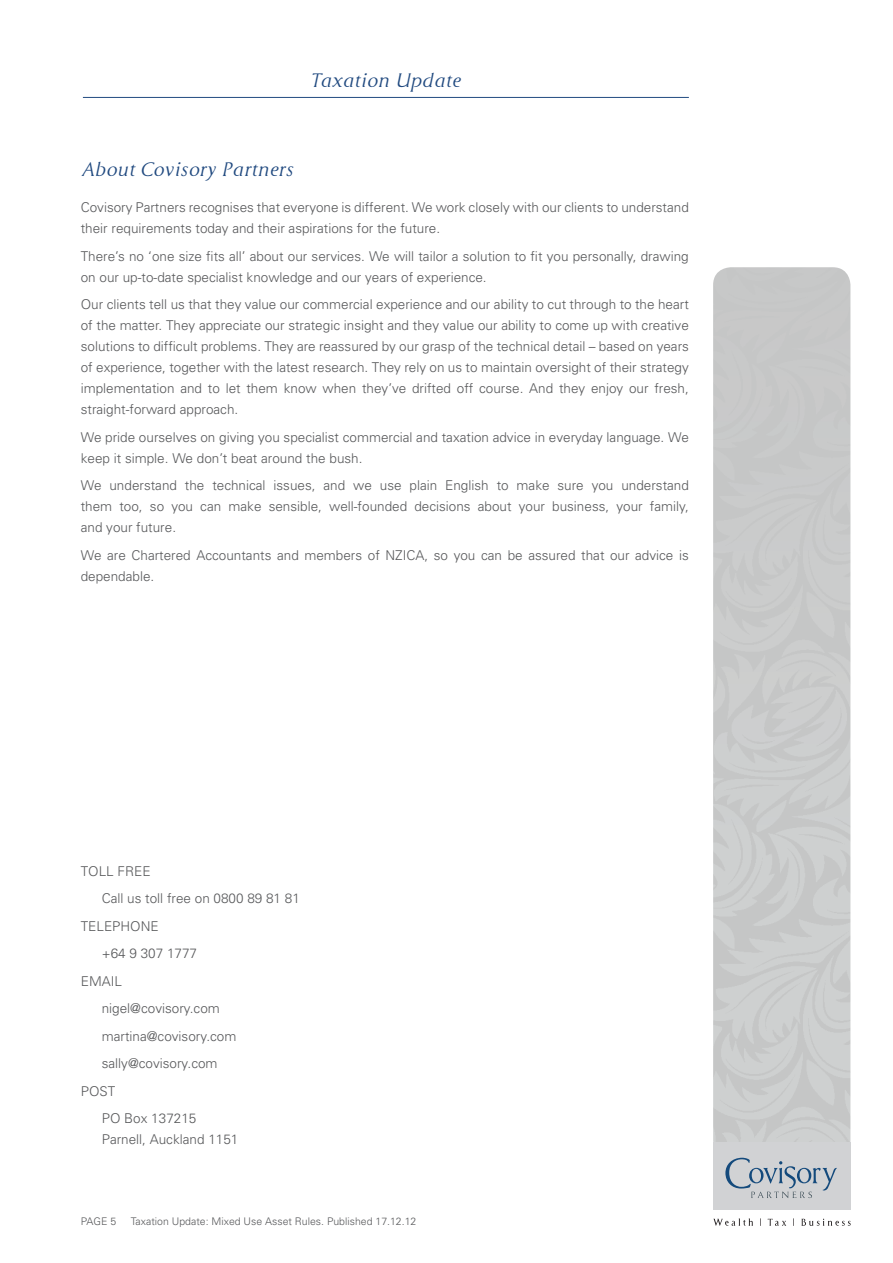
<style>
.page{position:relative;width:893px;height:1263px;background:#fff}
.page>*{position:absolute;margin:0;border:0;box-sizing:border-box;transform-origin:0 0}
.Cyan_Sub_2{font:italic 18px "Cyan";color:#214a80}
.Body_Text_-_Universe{font:300 13.5px/21px "Univers";color:#57585a}
.t1{font:300 10.5px "Univers";color:#57585a}
</style>
<div class="page">
<div style="left:713px;top:1142px;width:137px;height:68px;background:#d1d2d4"></div>
<svg style="left:725px;top:1158px;width:112px;height:40px"></svg>
<svg style="left:713px;top:1218px;width:138px;height:8px"></svg>
<hr style="left:83px;top:97px;width:606px;height:1px;background:#214a80">
<h1 class="Cyan_Sub_2" style="left:309px;top:69px;width:153px">Taxation Update</h1>
<p class="Cyan_Sub_2" style="left:81px;top:158px;width:214px">About Covisory Partners</p>
<p class="Body_Text_-_Universe" style="left:81px;top:196px;width:610px">Covisory Partners recognises that everyone is different. We work closely with our clients to understand their requirements today and their aspirations for the future.</p>
<p class="Body_Text_-_Universe" style="left:81px;top:245px;width:609px">There’s no ‘one size fits all’ about our services. We will tailor a solution to fit you personally, drawing on our up-to-date specialist knowledge and our years of experience.</p>
<p class="Body_Text_-_Universe" style="left:81px;top:293px;width:610px;text-align:justify">Our clients tell us that they value our commercial experience and our ability to cut through to the heart of the matter. They appreciate our strategic insight and they value our ability to come up with creative solutions to difficult problems. They are reassured by our grasp of the technical detail – based on years of experience, together with the latest research. They rely on us to maintain oversight of their strategy implementation and to let them know when they’ve drifted off course. And they enjoy our fresh, straight-forward approach.</p>
<p class="Body_Text_-_Universe" style="left:81px;top:426px;width:610px">We pride ourselves on giving you specialist commercial and taxation advice in everyday language. We keep it simple. We don’t beat around the bush.</p>
<p class="Body_Text_-_Universe" style="left:81px;top:474px;width:610px;text-align:justify">We understand the technical issues, and we use plain English to make sure you understand them too, so you can make sensible, well-founded decisions about your business, your family, and your future.</p>
<p class="Body_Text_-_Universe" style="left:81px;top:544px;width:610px">We are Chartered Accountants and members of NZICA, so you can be assured that our advice is dependable.</p>
<p class="Body_Text_-_Universe" style="left:81px;top:860px;width:71px">TOLL FREE</p>
<p class="Body_Text_-_Universe" style="left:102px;top:887px;width:200px">Call us toll free on 0800 89 81 81</p>
<p class="Body_Text_-_Universe" style="left:81px;top:915px;width:80px">TELEPHONE</p>
<p class="Body_Text_-_Universe" style="left:102px;top:942px;width:97px">+64 9 307 1777</p>
<p class="Body_Text_-_Universe" style="left:81px;top:970px;width:43px">EMAIL</p>
<p class="Body_Text_-_Universe" style="left:102px;top:997px;width:120px">nigel@covisory.com</p>
<p class="Body_Text_-_Universe" style="left:102px;top:1025px;width:136px">martina@covisory.com</p>
<p class="Body_Text_-_Universe" style="left:102px;top:1052px;width:117px">sally@covisory.com</p>
<p class="Body_Text_-_Universe" style="left:81px;top:1080px;width:36px">POST</p>
<p class="Body_Text_-_Universe" style="left:102px;top:1107px;width:138px">PO Box 137215<br>Parnell, Auckland 1151</p>
<p class="t1" style="left:81px;top:1215px;width:37px">PAGE 5</p>
<p class="t1" style="left:131px;top:1215px;width:287px">Taxation Update: Mixed Use Asset Rules. Published 17.12.12</p>
</div>
